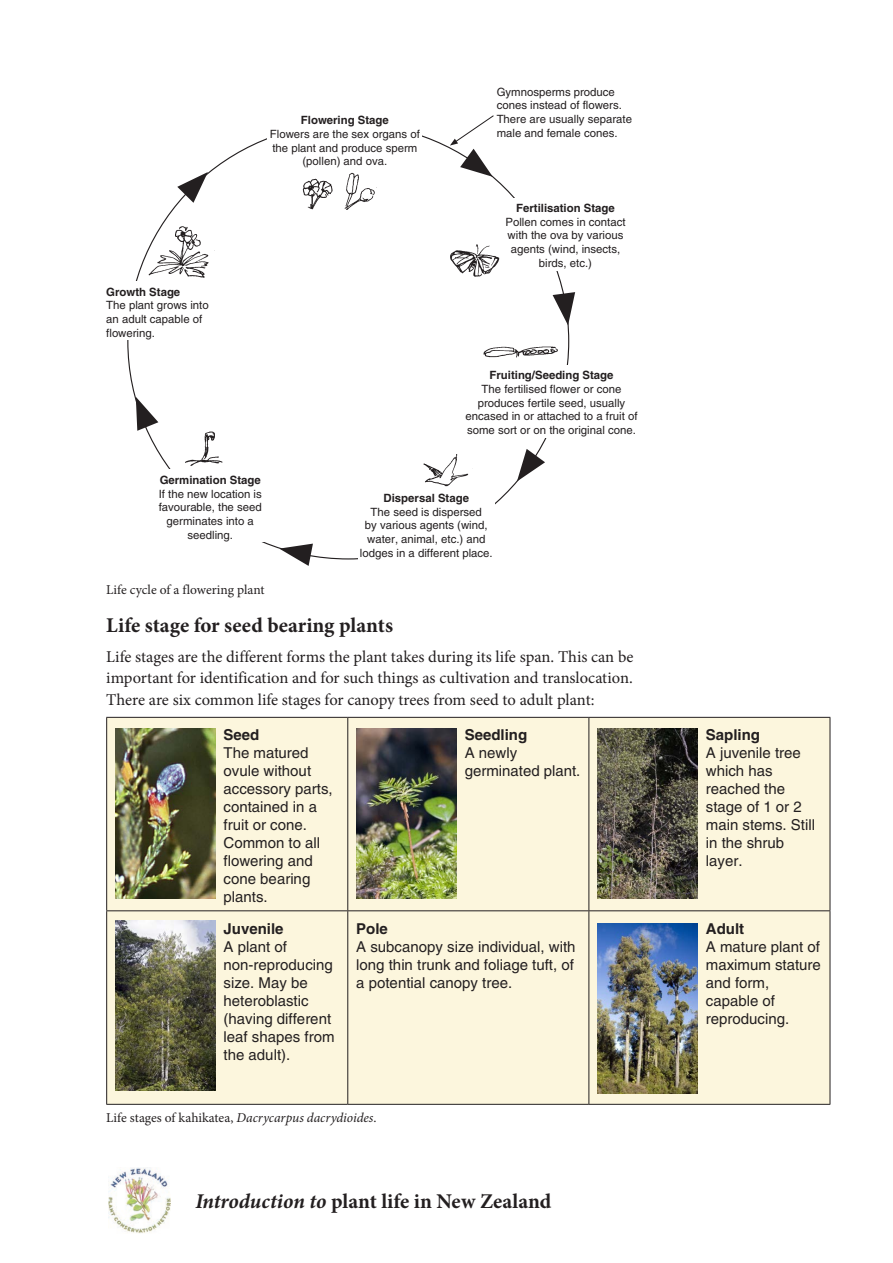
<style>
.page{position:relative;width:893px;height:1263px;background:#fff}
.page>*{position:absolute;margin:0;border:0;box-sizing:border-box;transform-origin:0 0}
.Heading_2{font:700 21px "Minion Pro";color:#231f20}
.Body_text{font:16.5px/21.5px "Minion Pro";letter-spacing:-.005em;color:#231f20;text-align:justify}
.Heading_4{font:15px/18px "Helvetica Maori";color:#231f20}
.t1{font:13.5px "Minion Pro";color:#231f20}
.t2{font:11.4px/13.6px "Helvetica Maori";color:#231f20;text-align:center}
.s1{font-weight:700}
.s2{font-style:italic}
</style>
<div class="page">
<img style="left:109px;top:1167px;width:62px;height:66px">
<img style="left:147px;top:171px;width:423px;height:322px">
<svg style="left:177px;top:172px;width:31px;height:31px"></svg>
<div style="left:501px;top:198px;width:129px;height:72px;background:#fff"></div>
<div style="left:465px;top:365px;width:173px;height:72px;background:#fff"></div>
<div style="left:358px;top:488px;width:137px;height:72px;background:#fff"></div>
<div style="left:149px;top:470px;width:123px;height:72px;background:#fff"></div>
<svg style="left:553px;top:292px;width:22px;height:33px"></svg>
<svg style="left:517px;top:449px;width:28px;height:32px"></svg>
<svg style="left:279px;top:544px;width:34px;height:22px"></svg>
<svg style="left:136px;top:397px;width:22px;height:34px"></svg>
<svg style="left:450px;top:115px;width:44px;height:62px"></svg>
<div style="left:106px;top:282px;width:109px;height:58px;background:#fff"></div>
<div style="left:107px;top:718px;width:723px;height:386px;background:#fcf6dd"></div>
<hr style="left:106px;top:717px;width:242px;height:1px;background:#231f20">
<hr style="left:106px;top:718px;width:1px;height:192px;background:#231f20">
<hr style="left:348px;top:717px;width:241px;height:1px;background:#231f20">
<hr style="left:347px;top:718px;width:1px;height:192px;background:#231f20">
<hr style="left:589px;top:717px;width:241px;height:1px;background:#231f20">
<hr style="left:588px;top:718px;width:1px;height:192px;background:#231f20">
<hr style="left:830px;top:718px;width:1px;height:192px;background:#231f20">
<hr style="left:106px;top:910px;width:242px;height:1px;background:#231f20">
<hr style="left:106px;top:911px;width:1px;height:193px;background:#231f20">
<hr style="left:348px;top:910px;width:241px;height:1px;background:#231f20">
<hr style="left:347px;top:911px;width:1px;height:193px;background:#231f20">
<hr style="left:589px;top:910px;width:241px;height:1px;background:#231f20">
<hr style="left:588px;top:911px;width:1px;height:193px;background:#231f20">
<hr style="left:830px;top:911px;width:1px;height:193px;background:#231f20">
<hr style="left:106px;top:1104px;width:242px;height:1px;background:#231f20">
<hr style="left:348px;top:1104px;width:241px;height:1px;background:#231f20">
<hr style="left:589px;top:1104px;width:241px;height:1px;background:#231f20">
<img style="left:115px;top:729px;width:100px;height:170px">
<img style="left:356px;top:729px;width:100px;height:170px">
<img style="left:597px;top:729px;width:100px;height:170px">
<img style="left:115px;top:921px;width:100px;height:170px">
<img style="left:597px;top:923px;width:100px;height:170px">
<p class="t2" style="left:106px;top:285px;width:104px;text-align:left"><span class="s1">Growth Stage<br></span>The plant grows into an adult capable of flowering.</p>
<p class="t2" style="left:270px;top:113px;width:151px"><span class="s1">Flowering Stage<br></span>Flowers are the sex organs of the plant and produce sperm (pollen) and ova.</p>
<p class="t2" style="left:497px;top:85px;width:137px;text-align:left">Gymnosperms produce cones instead of flowers.<br>There are usually separate male and female cones.</p>
<p class="t2" style="left:505px;top:201px;width:122px"><span class="s1">Fertilisation Stage<br></span>Pollen comes in contact with the ova by various agents (wind, insects, birds, etc.)</p>
<p class="t2" style="left:465px;top:369px;width:174px"><span class="s1">Fruiting/Seeding Stage<br></span>The fertilised flower or cone produces fertile seed, usually encased in or attached to a fruit of some sort or on the original cone.</p>
<p class="t2" style="left:159px;top:473px;width:105px"><span class="s1">Germination Stage<br></span>If the new location is favourable, the seed germinates into a seedling.</p>
<p class="t2" style="left:360px;top:491px;width:134px"><span class="s1">Dispersal Stage<br></span>The seed is dispersed<br>by various agents (wind, water, animal, etc.) and lodges in a different place.</p>
<p class="t1" style="left:106px;top:580px;width:160px">Life cycle of a flowering plant</p>
<p class="Heading_2" style="left:106px;top:610px;width:288px">Life stage for seed bearing plants</p>
<p class="Body_text" style="left:106px;top:646px;width:529px">Life stages are the different forms the plant takes during its life span. This can be important for identification and for such things as cultivation and translocation.<br>There are six common life stages for canopy trees from seed to adult plant:</p>
<p class="Heading_4" style="left:224px;top:726px;width:111px"><span class="s1">Seed<br></span>The matured ovule without accessory parts, contained in a fruit or cone.<br>Common to all flowering and cone bearing plants.</p>
<p class="Heading_4" style="left:465px;top:726px;width:117px"><span class="s1">Seedling<br></span>A newly germinated plant.</p>
<p class="Heading_4" style="left:706px;top:726px;width:111px"><span class="s1">Sapling<br></span>A juvenile tree which has reached the stage of 1 or 2 main stems. Still in the shrub layer.</p>
<p class="Heading_4" style="left:224px;top:919px;width:112px"><span class="s1">Juvenile<br></span>A plant of non-reproducing size. May be heteroblastic (having different leaf shapes from the adult).</p>
<p class="Heading_4" style="left:356px;top:919px;width:221px"><span class="s1">Pole<br></span>A subcanopy size individual, with long thin trunk and foliage tuft, of a potential canopy tree.</p>
<p class="Heading_4" style="left:706px;top:919px;width:117px"><span class="s1">Adult<br></span>A mature plant of maximum stature and form, capable of reproducing.</p>
<p class="t1" style="left:106px;top:1108px;width:272px">Life stages of kahikatea, <span class="s2">Dacrycarpus dacrydioides</span>.</p>
<h1 class="Heading_2" style="left:196px;top:1186px;width:357px"><span class="s2">Introduction to</span> plant life in New Zealand</h1>
</div>
